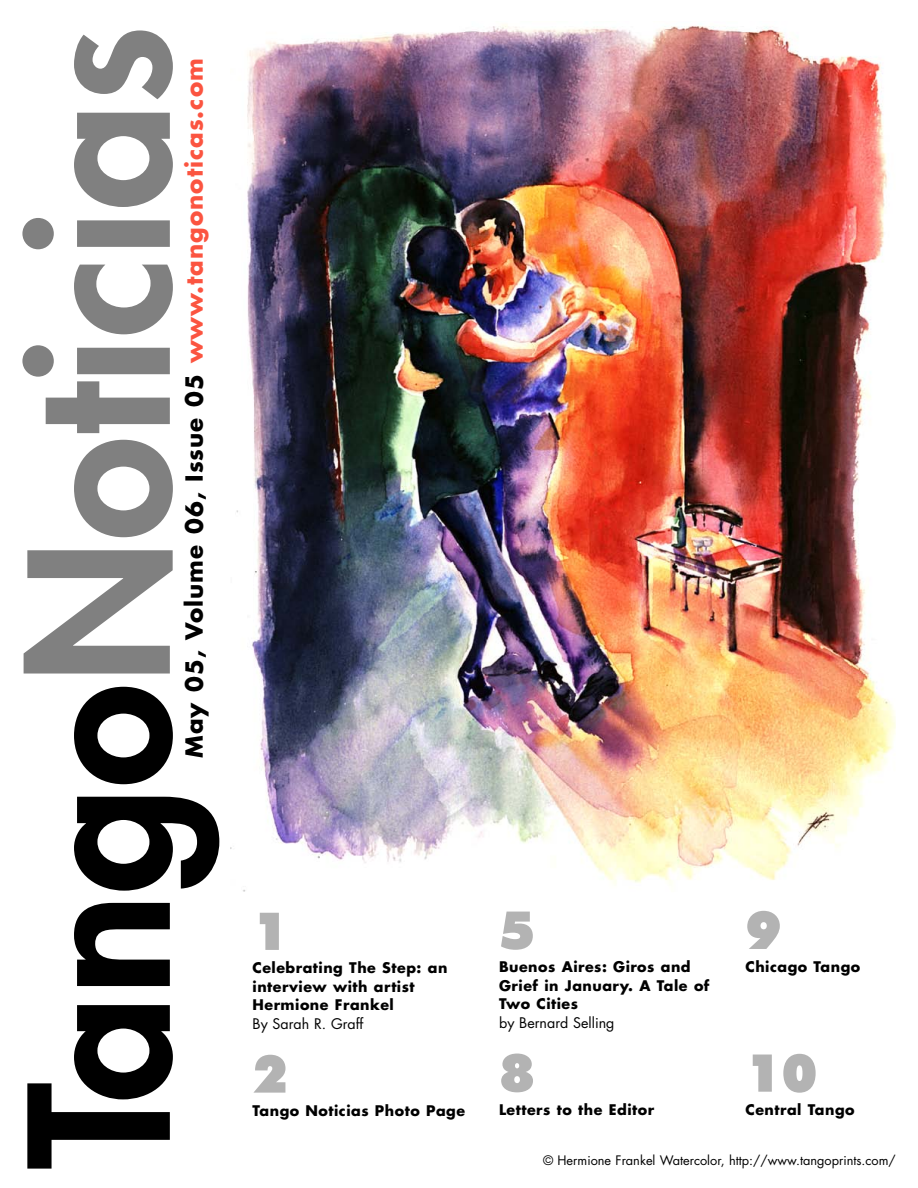
<style>
.page{position:relative;width:918px;height:1188px;background:#fff}
.page>*{position:absolute;margin:0;border:0;box-sizing:border-box;transform-origin:0 0}
.t1{font:800 189px "Futura";color:#808080}
.t2{font:900 52.5px "Futura BT";color:#b3b3b3}
.t3{font:700 22.95px "Futura";letter-spacing:.045em;color:#000}
.t4{font:700 14.25px/18.6px "Futura";letter-spacing:.035em;color:#000}
.t5{font:14.25px "Futura";color:#000}
.t6{font:12.75px "Futura";color:#000}
.s1{color:#000}
.s2{color:#fb5440}
</style>
<div class="page">
<img style="left:231px;top:24px;width:664px;height:868px">
<h1 class="t1" style="left:10px;top:1169px;width:1145px;rotate:-90deg"><span class="s1">Tango</span>Noticias</h1>
<h3 class="t3" style="left:184px;top:758px;width:701px;rotate:-90deg">May 05, Volume 06, Issue 05 <span class="s2">www.tangonoticas.com</span></h3>
<h2 class="t2" style="left:253px;top:910px;width:37px">1</h2>
<p class="t4" style="left:253px;top:960px;width:196px">Celebrating The Step: an interview with artist<br>Hermione Frankel</p>
<p class="t5" style="left:253px;top:1017px;width:112px">By Sarah R. Graff</p>
<h2 class="t2" style="left:253px;top:1053px;width:37px">2</h2>
<p class="t4" style="left:253px;top:1102px;width:214px">Tango Noticias Photo Page</p>
<h2 class="t2" style="left:499px;top:909px;width:37px">5</h2>
<p class="t4" style="left:499px;top:959px;width:212px">Buenos Aires: Giros and<br>Grief in January. A Tale of<br>Two Cities</p>
<p class="t5" style="left:499px;top:1016px;width:117px">by Bernard Selling</p>
<h2 class="t2" style="left:499px;top:1052px;width:37px">8</h2>
<p class="t4" style="left:499px;top:1101px;width:156px">Letters to the Editor</p>
<h2 class="t2" style="left:746px;top:909px;width:37px">9</h2>
<p class="t4" style="left:746px;top:959px;width:116px">Chicago Tango</p>
<h2 class="t2" style="left:746px;top:1052px;width:73px">10</h2>
<p class="t4" style="left:746px;top:1102px;width:111px">Central Tango</p>
<p class="t6" style="left:543px;top:1154px;width:354px">© Hermione Frankel Watercolor, http://www.tangoprints.com/</p>
</div>
